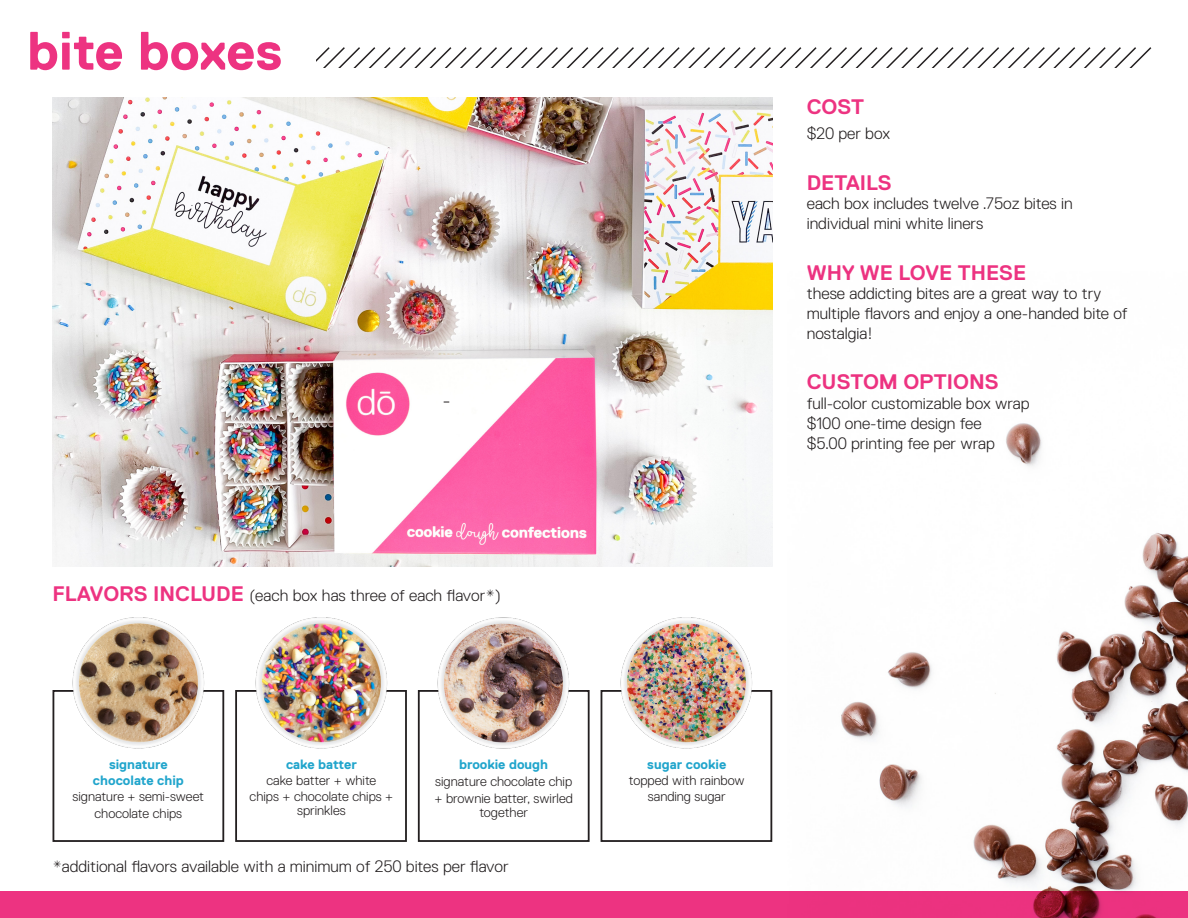
<style>
.page{position:relative;width:1188px;height:918px;background:#fff}
.page>*{position:absolute;margin:0;border:0;box-sizing:border-box;transform-origin:0 0}
.t1{font:700 54px "Replica";color:#ed3381}
.t2{font:700 21px "Replica";color:#ed3381}
.t3{font:300 16.5px/19.8px "Replica";color:#231f20}
.t4{font:300 13.5px/13.6px "Replica";color:#231f20;text-align:center}
.t5{font:700 13.5px "Replica";color:#21a5cc}
.s1{font-weight:700;font-size:21px;color:#ed3381}
</style>
<div class="page">
<div style="left:0;top:891px;width:1188px;height:27px;background:#ed3381"></div>
<svg style="left:316px;top:48px;width:836px;height:19px"></svg>
<img style="left:53px;top:98px;width:719px;height:469px">
<div style="left:601px;top:690px;width:171px;height:152px;border:2px solid #231f20"></div>
<img style="left:620px;top:617px;width:132px;height:131px">
<div style="left:235px;top:690px;width:172px;height:152px;border:2px solid #231f20"></div>
<img style="left:255px;top:617px;width:132px;height:131px">
<div style="left:418px;top:690px;width:172px;height:152px;border:2px solid #231f20"></div>
<img style="left:438px;top:617px;width:132px;height:131px">
<div style="left:53px;top:690px;width:171px;height:152px;border:2px solid #231f20"></div>
<img style="left:72px;top:617px;width:132px;height:131px">
<img style="left:841px;top:423px;width:347px;height:495px">
<p class="t1" style="left:27px;top:21px;width:257px">bite boxes</p>
<p class="t3" style="left:53px;top:586px;width:450px"><span class="s1">FLAVORS INCLUDE</span> (each box has three of each flavor*)</p>
<p class="t5" style="left:286px;top:756px;width:72px">cake batter</p>
<p class="t4" style="left:267px;top:773px;width:111px">cake batter + white</p>
<p class="t4" style="left:250px;top:789px;width:145px">chips + chocolate chips + sprinkles</p>
<p class="t5" style="left:459px;top:756px;width:90px">brookie dough</p>
<p class="t4" style="left:435px;top:774px;width:140px;line-height:16.5px;text-align:left">signature chocolate chip + brownie batter, swirled</p>
<p class="t4" style="left:479px;top:805px;width:50px">together</p>
<p class="t5" style="left:109px;top:757px;width:60px">signature</p>
<p class="t5" style="left:93px;top:773px;width:92px">chocolate chip</p>
<p class="t4" style="left:73px;top:789px;width:133px;line-height:16.2px">signature + semi-sweet chocolate chips</p>
<p class="t3" style="left:53px;top:856px;width:458px">*additional flavors available with a minimum of 250 bites per flavor</p>
<p class="t5" style="left:647px;top:757px;width:80px">sugar cookie</p>
<p class="t4" style="left:629px;top:774px;width:117px">topped with rainbow</p>
<p class="t4" style="left:648px;top:790px;width:79px">sanding sugar</p>
<p class="t2" style="left:807px;top:95px;width:59px">COST</p>
<p class="t3" style="left:807px;top:124px;width:85px">$20 per box</p>
<p class="t2" style="left:807px;top:171px;width:86px">DETAILS</p>
<p class="t3" style="left:807px;top:194px;width:267px">each box includes twelve .75oz bites in individual mini white liners</p>
<p class="t2" style="left:807px;top:261px;width:221px">WHY WE LOVE THESE</p>
<p class="t3" style="left:807px;top:284px;width:322px">these addicting bites are a great way to try multiple flavors and enjoy a one-handed bite of nostalgia!</p>
<p class="t2" style="left:807px;top:371px;width:193px">CUSTOM OPTIONS</p>
<p class="t3" style="left:807px;top:394px;width:224px">full-color customizable box wrap</p>
<p class="t3" style="left:807px;top:413px;width:176px">$100 one-time design fee</p>
<p class="t3" style="left:807px;top:433px;width:190px">$5.00 printing fee per wrap</p>
</div>
